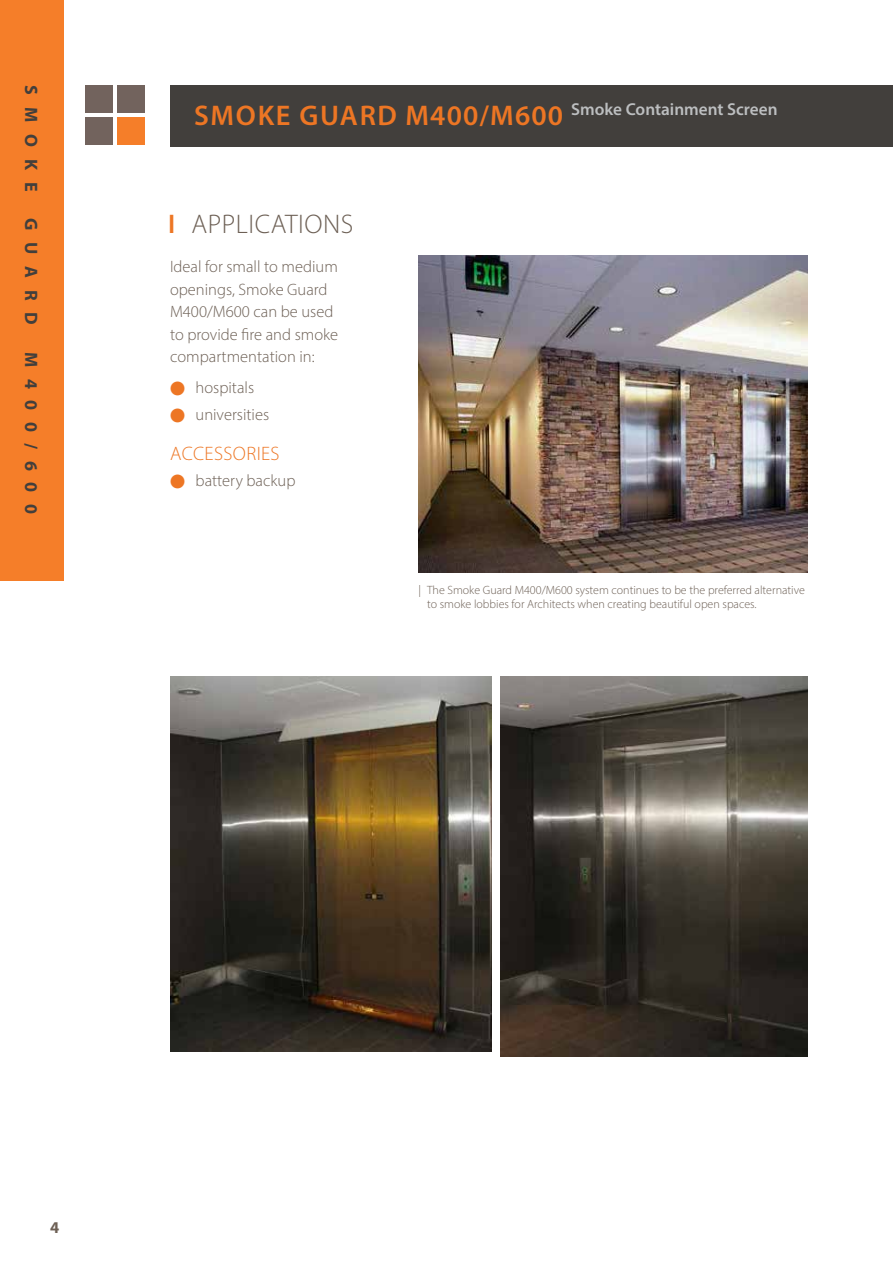
<style>
.page{position:relative;width:893px;height:1263px;background:#fff}
.page>*{position:absolute;margin:0;border:0;box-sizing:border-box;transform-origin:0 0}
.t1{font:300 27px "Myriad Pro";letter-spacing:.02em;color:#6d6055}
.t2{font:300 19.5px "Myriad Pro";letter-spacing:.02em;color:#ed7624}
.t3{font:700 18px "Myriad Pro";letter-spacing:.655em;color:#423f3c}
.t4{font:600 17.25px "Myriad Pro";color:#bcbec0}
.t5{font:300 16.5px/22.5px "Myriad Pro";color:#6d6055}
.t6{font:700 16.5px "Myriad Pro";color:#6d6055}
.t7{font:300 12px/14.4px "Myriad Pro";color:#6d6055}
.s1{font-size:28.5px;color:#ed7624}
.s2{font-weight:600;color:#ed7624}
.s3{color:#ed7624}
</style>
<div class="page">
<hr style="left:891px;top:85px;width:2px;height:62px;background:#423f3c">
<div style="left:0;top:0;width:64px;height:580px;background:#f57e29"></div>
<div style="left:85px;top:85px;width:27px;height:27px;background:#72635d"></div>
<div style="left:118px;top:85px;width:27px;height:27px;background:#72635d"></div>
<div style="left:85px;top:118px;width:27px;height:27px;background:#72635d"></div>
<div style="left:118px;top:118px;width:27px;height:27px;background:#f57e29"></div>
<div style="left:170px;top:85px;width:721px;height:62px;background:#423f3c"></div>
<img style="left:418px;top:255px;width:390px;height:318px">
<img style="left:170px;top:676px;width:322px;height:376px">
<img style="left:501px;top:676px;width:307px;height:380px">
<p class="t3" style="left:43px;top:85px;width:108px;rotate:90deg">SMOKE</p>
<p class="t3" style="left:43px;top:218px;width:108px;rotate:90deg">GUARD</p>
<p class="t3" style="left:43px;top:352px;width:163px;rotate:90deg">M400/600</p>
<p class="t4" style="left:194px;top:98px;width:585px"><span class="s1">SMOKE GUARD M400/M600</span> Smoke Containment Screen</p>
<h1 class="t1" style="left:168px;top:208px;width:187px"><span class="s2">I</span> APPLICATIONS</h1>
<p class="t5" style="left:170px;top:255px;width:170px">Ideal for small to medium openings, Smoke Guard<br>M400/M600 can be used to provide fire and smoke compartmentation in:</p>
<p class="t5" style="left:170px;top:376px;width:86px"><span class="s3">●</span> hospitals</p>
<p class="t5" style="left:170px;top:403px;width:101px"><span class="s3">●</span> universities</p>
<p class="t2" style="left:170px;top:441px;width:111px">ACCESSORIES</p>
<p class="t5" style="left:170px;top:469px;width:127px"><span class="s3">●</span> battery backup</p>
<p class="t7" style="left:427px;top:582px;width:379px;text-indent:-9px">| The Smoke Guard M400/M600 system continues to be the preferred alternative to smoke lobbies for Architects when creating beautiful open spaces.</p>
<p class="t6" style="left:50px;top:1216px;width:11px">4</p>
</div>
